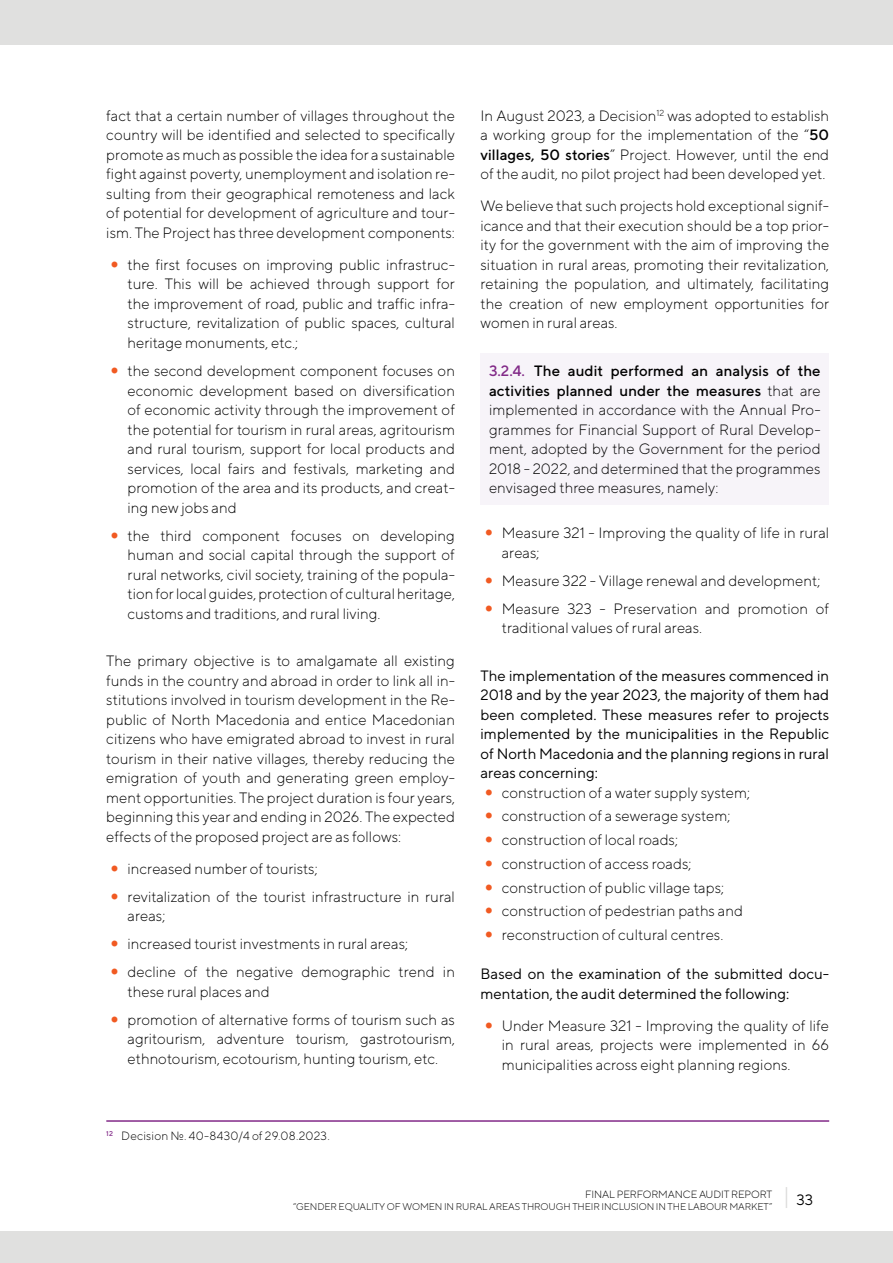
<style>
.page{position:relative;width:893px;height:1263px;background:#fff}
.page>*{position:absolute;margin:0;border:0;box-sizing:border-box;transform-origin:0 0}
.List_Paragraph{font:300 15px/19.5px "TT Norms";color:#000;text-align:justify}
.Style1{font:15px/19.5px "TT Norms";color:#000;text-align:justify}
.fusnota{font:300 12px "TT Norms";letter-spacing:.015em;color:#000}
.t1{font:300 10.5px "TT Norms";letter-spacing:-.01em;color:#000}
.t2{font:300 9.75px "TT Norms";letter-spacing:-.01em;color:#000}
.s1{font-weight:500}
.s2{font-weight:500;color:#822a88}
</style>
<div class="page">
<svg style="left:786px;top:1187px;width:1px;height:21px"></svg>
<div style="left:0;top:1231px;width:893px;height:32px;background:#e0e0df"></div>
<div style="left:0;top:0;width:893px;height:45px;background:#e0e0df"></div>
<hr style="left:106px;top:1120px;width:723px;height:2px;background:#822a88">
<div style="left:480px;top:353px;width:349px;height:152px;background:#f7f4f9"></div>
<p class="List_Paragraph" style="left:106px;top:105px;width:350px">fact that a certain number of villages throughout the country will be identified and selected to specifically promote as much as possible the idea for a sustainable fight against poverty, unemployment and isolation re&shy;sulting from their geographical remoteness and lack of potential for development of agriculture and tour&shy;ism. The Project has three development components:</p>
<p class="List_Paragraph" style="left:128px;top:255px;width:329px">the first focuses on improving public infrastruc&shy;ture. This will be achieved through support for the improvement of road, public and traffic infra&shy;structure, revitalization of public spaces, cultural heritage monuments, etc.;</p>
<p class="List_Paragraph" style="left:128px;top:361px;width:329px">the second development component focuses on economic development based on diversification of economic activity through the improvement of the potential for tourism in rural areas, agritourism and rural tourism, support for local products and services, local fairs and festivals, marketing and promotion of the area and its products, and creat&shy;ing new jobs and</p>
<p class="List_Paragraph" style="left:128px;top:525px;width:329px">the third component focuses on developing human and social capital through the support of rural networks, civil society, training of the popula&shy;tion for local guides, protection of cultural heritage, customs and traditions, and rural living.</p>
<p class="List_Paragraph" style="left:106px;top:651px;width:350px">The primary objective is to amalgamate all existing funds in the country and abroad in order to link all in&shy;stitutions involved in tourism development in the Re&shy;public of North Macedonia and entice Macedonian citizens who have emigrated abroad to invest in rural tourism in their native villages, thereby reducing the emigration of youth and generating green employ&shy;ment opportunities. The project duration is four years, beginning this year and ending in 2026. The expected effects of the proposed project are as follows:</p>
<p class="List_Paragraph" style="left:128px;top:858px;width:192px">increased number of tourists;</p>
<p class="List_Paragraph" style="left:128px;top:886px;width:329px">revitalization of the tourist infrastructure in rural areas;</p>
<p class="List_Paragraph" style="left:128px;top:934px;width:282px">increased tourist investments in rural areas;</p>
<p class="List_Paragraph" style="left:128px;top:962px;width:329px">decline of the negative demographic trend in these rural places and</p>
<p class="List_Paragraph" style="left:128px;top:1009px;width:329px">promotion of alternative forms of tourism such as agritourism, adventure tourism, gastrotourism, ethnotourism, ecotourism, hunting tourism, etc.</p>
<p class="fusnota" style="left:106px;top:1128px;width:225px"><sup>12</sup> Decision No. 40-8430/4 of 29.08.2023.</p>
<p class="List_Paragraph" style="left:480px;top:105px;width:350px">In August 2023, a Decision<sup>12</sup> was adopted to establish a working group for the implementation of the “<span class="s1">50 villages, 50 stories</span>” Project. However, until the end of the audit, no pilot project had been developed yet.</p>
<p class="List_Paragraph" style="left:480px;top:196px;width:350px">We believe that such projects hold exceptional signif&shy;icance and that their execution should be a top prior&shy;ity for the government with the aim of improving the situation in rural areas, promoting their revitalization, retaining the population, and ultimately, facilitating the creation of new employment opportunities for women in rural areas.</p>
<p class="List_Paragraph" style="left:489px;top:361px;width:333px"><span class="s2">3.2.4.</span> <span class="s1">The audit performed an analysis of the activities planned under the measures</span> that are implemented in accordance with the Annual Pro&shy;grammes for Financial Support of Rural Develop&shy;ment, adopted by the Government for the period 2018 - 2022, and determined that the programmes envisaged three measures, namely:</p>
<p class="List_Paragraph" style="left:502px;top:523px;width:329px">Measure 321 - Improving the quality of life in rural areas;</p>
<p class="List_Paragraph" style="left:502px;top:570px;width:320px">Measure 322 - Village renewal and development;</p>
<p class="List_Paragraph" style="left:502px;top:598px;width:329px">Measure 323 - Preservation and promotion of traditional values of rural areas.</p>
<p class="Style1" style="left:480px;top:665px;width:350px">The implementation of the measures commenced in 2018 and by the year 2023, the majority of them had been completed. These measures refer to projects implemented by the municipalities in the Republic of North Macedonia and the planning regions in rural areas concerning:</p>
<p class="List_Paragraph" style="left:502px;top:782px;width:250px">construction of a water supply system;</p>
<p class="List_Paragraph" style="left:502px;top:806px;width:230px">construction of a sewerage system;</p>
<p class="List_Paragraph" style="left:502px;top:830px;width:178px">construction of local roads;</p>
<p class="List_Paragraph" style="left:502px;top:853px;width:191px">construction of access roads;</p>
<p class="List_Paragraph" style="left:502px;top:877px;width:224px">construction of public village taps;</p>
<p class="List_Paragraph" style="left:502px;top:901px;width:243px">construction of pedestrian paths and</p>
<p class="List_Paragraph" style="left:502px;top:925px;width:223px">reconstruction of cultural centres.</p>
<p class="Style1" style="left:480px;top:964px;width:350px">Based on the examination of the submitted docu&shy;mentation, the audit determined the following:</p>
<p class="List_Paragraph" style="left:502px;top:1015px;width:329px">Under Measure 321 - Improving the quality of life in rural areas, projects were implemented in 66 municipalities across eight planning regions.</p>
<p class="t1" style="left:585px;top:1188px;width:189px">FINAL PERFORMANCE AUDIT REPORT</p>
<p class="t2" style="left:293px;top:1200px;width:481px">“GENDER EQUALITY OF WOMEN IN RURAL AREAS THROUGH THEIR INCLUSION IN THE LABOUR MARKET”</p>
<p class="Style1" style="left:796px;top:1189px;width:18px">33</p>
</div>
